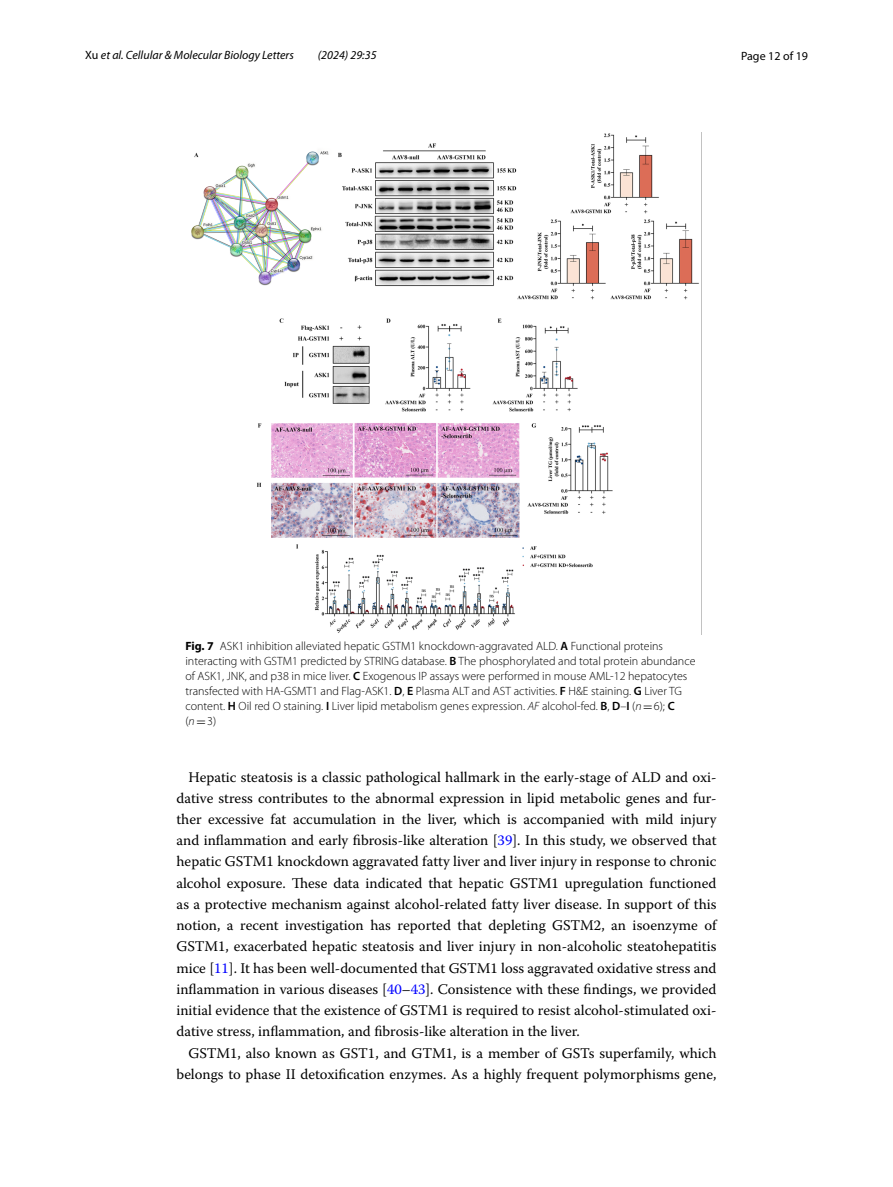
<style>
.page{position:relative;width:893px;height:1187px;background:#fff}
.page>*{position:absolute;margin:0;border:0;box-sizing:border-box;transform-origin:0 0}
.t1{font:14.7px/21.3px "Warnock Pro";color:#000;text-align:justify}
.t2{font:300 12px/15px "Myriad Pro";color:#000}
.t3{font:italic 12px "Myriad Pro";color:#000}
.t4{font:12px "Myriad Pro";color:#000}
.s1{font-style:normal}
.s2{font-weight:700}
.s3{font-weight:600}
.s4{font-style:italic}
.s5{font-family:"MTSY";font-weight:400}
.s6{color:#00f}
</style>
<div class="page">
<img style="left:191px;top:133px;width:511px;height:501px">
<p class="t3" style="left:85px;top:48px;width:210px"><span class="s1">Xu</span> et al. Cellular &amp; Molecular Biology Letters</p>
<p class="t3" style="left:318px;top:48px;width:60px">(2024) 29:35</p>
<p class="t4" style="left:741px;top:48px;width:68px">Page 12 of 19</p>
<p class="t2" style="left:185px;top:638px;width:511px"><span class="s2">Fig. 7</span> ASK1 inhibition alleviated hepatic GSTM1 knockdown-aggravated ALD. <span class="s3">A</span> Functional proteins interacting with GSTM1 predicted by STRING database. <span class="s3">B</span> The phosphorylated and total protein abundance of ASK1, JNK, and p38 in mice liver. <span class="s3">C</span> Exogenous IP assays were performed in mouse AML-12 hepatocytes transfected with HA-GSMT1 and Flag-ASK1. <span class="s3">D</span>, <span class="s3">E</span> Plasma ALT and AST activities. <span class="s3">F</span> H&amp;E staining. <span class="s3">G</span> Liver TG content. <span class="s3">H</span> Oil red O staining. <span class="s3">I</span> Liver lipid metabolism genes expression. <span class="s4">AF</span> alcohol-fed. <span class="s3">B</span>, <span class="s3">D</span>–<span class="s3">I</span> (<span class="s4">n</span><span class="s5">=</span>6); <span class="s3">C </span>(<span class="s4">n</span><span class="s5">=</span>3)</p>
<p class="t1" style="left:176px;top:765px;width:542px;text-indent:12px">Hepatic steatosis is a classic pathological hallmark in the early-stage of ALD and oxi&shy;dative stress contributes to the abnormal expression in lipid metabolic genes and fur&shy;ther excessive fat accumulation in the liver, which is accompanied with mild injury and inflammation and early fibrosis-like alteration [<span class="s6">39</span>]. In this study, we observed that hepatic GSTM1 knockdown aggravated fatty liver and liver injury in response to chronic alcohol exposure. These data indicated that hepatic GSTM1 upregulation functioned as a protective mechanism against alcohol-related fatty liver disease. In support of this notion, a recent investigation has reported that depleting GSTM2, an isoenzyme of GSTM1, exacerbated hepatic steatosis and liver injury in non-alcoholic steatohepatitis mice [<span class="s6">11</span>]. It has been well-documented that GSTM1 loss aggravated oxidative stress and inflammation in various diseases [<span class="s6">40</span>–<span class="s6">43</span>]. Consistence with these findings, we provided initial evidence that the existence of GSTM1 is required to resist alcohol-stimulated oxi&shy;dative stress, inflammation, and fibrosis-like alteration in the liver.</p>
<p class="t1" style="left:176px;top:1041px;width:542px;text-align:right">GSTM1, also known as GST1, and GTM1, is a member of GSTs superfamily, which belongs to phase II detoxification enzymes. As a highly frequent polymorphisms gene,</p>
</div>
